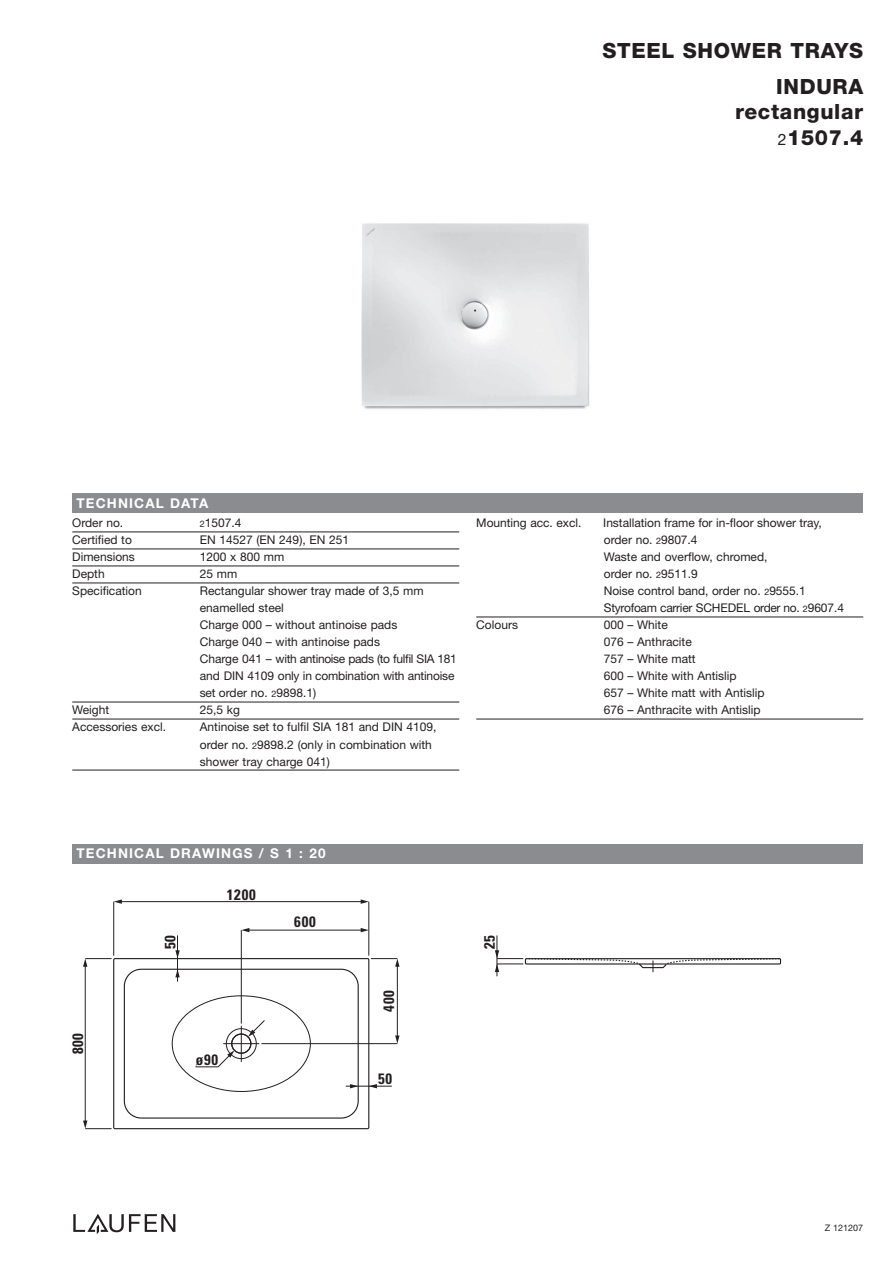
<style>
.page{position:relative;width:893px;height:1263px;background:#fff}
.page>*{position:absolute;margin:0;border:0;box-sizing:border-box;transform-origin:0 0}
.t1{font:800 21px/25.5px "Helvetica Neue";letter-spacing:.03em;color:#231f20;text-align:right}
.t2{font:700 condensed 15px "Univers";letter-spacing:.05em;color:#231f20}
.t3{font:700 13.5px "Helvetica Neue";letter-spacing:.085em;color:#fff}
.t4{font:12px/17px "Helvetica Neue";color:#231f20}
.t5{font:9px "Helvetica Neue";color:#231f20}
.s1{font-weight:400;font-size:15.75px}
.s2{font-size:9px}
</style>
<div class="page">
<div style="left:72px;top:493px;width:791px;height:19px;background:#8a8c8f"></div>
<svg style="left:73px;top:1214px;width:102px;height:20px"></svg>
<div style="left:72px;top:844px;width:791px;height:19px;background:#8a8c8f"></div>
<div style="left:226px;top:1028px;width:31px;height:31px;border:1px solid #231f20;border-radius:50%"></div>
<div style="left:113px;top:958px;width:256px;height:171px;border:1px solid #231f20"></div>
<div style="left:124px;top:969px;width:235px;height:149px;border:1px solid #231f20;border-radius:17px"></div>
<hr style="left:497px;top:935px;width:1px;height:41px;background:#231f20">
<svg style="left:495px;top:950px;width:286px;height:22px"></svg>
<hr style="left:120px;top:901px;width:243px;height:1px;background:#231f20">
<svg style="left:114px;top:899px;width:8px;height:5px"></svg>
<svg style="left:361px;top:899px;width:8px;height:5px"></svg>
<hr style="left:369px;top:902px;width:1px;height:54px;background:#231f20">
<hr style="left:113px;top:902px;width:1px;height:54px;background:#231f20">
<hr style="left:85px;top:964px;width:1px;height:159px;background:#231f20">
<hr style="left:247px;top:930px;width:116px;height:1px;background:#231f20">
<svg style="left:242px;top:928px;width:7px;height:4px"></svg>
<svg style="left:361px;top:928px;width:8px;height:4px"></svg>
<hr style="left:241px;top:930px;width:1px;height:93px;background:#231f20">
<svg style="left:83px;top:958px;width:29px;height:9px"></svg>
<svg style="left:83px;top:1120px;width:29px;height:9px"></svg>
<hr style="left:261px;top:1043px;width:136px;height:1px;background:#231f20">
<hr style="left:397px;top:964px;width:1px;height:74px;background:#231f20">
<svg style="left:395px;top:1035px;width:4px;height:9px"></svg>
<svg style="left:371px;top:958px;width:28px;height:9px"></svg>
<hr style="left:346px;top:1086px;width:46px;height:1px;background:#231f20">
<svg style="left:350px;top:1084px;width:8px;height:4px"></svg>
<svg style="left:369px;top:1084px;width:8px;height:4px"></svg>
<hr style="left:177px;top:935px;width:1px;height:46px;background:#231f20">
<svg style="left:175px;top:969px;width:5px;height:8px"></svg>
<svg style="left:175px;top:950px;width:5px;height:7px"></svg>
<hr style="left:241px;top:1026px;width:1px;height:36px;background:#231f20">
<hr style="left:223px;top:1043px;width:36px;height:1px;background:#231f20">
<div style="left:231px;top:1033px;width:20px;height:21px;border:1px solid #231f20;border-radius:50%"></div>
<svg style="left:195px;top:1050px;width:39px;height:17px"></svg>
<svg style="left:248px;top:1020px;width:17px;height:17px"></svg>
<hr style="left:72px;top:532px;width:387px;height:1px;background:#231f20">
<hr style="left:72px;top:549px;width:387px;height:1px;background:#231f20">
<hr style="left:72px;top:566px;width:387px;height:1px;background:#231f20">
<hr style="left:72px;top:583px;width:387px;height:1px;background:#231f20">
<hr style="left:72px;top:702px;width:387px;height:1px;background:#231f20">
<hr style="left:72px;top:719px;width:387px;height:1px;background:#231f20">
<hr style="left:72px;top:770px;width:387px;height:1px;background:#231f20">
<hr style="left:476px;top:617px;width:387px;height:1px;background:#231f20">
<hr style="left:476px;top:719px;width:387px;height:1px;background:#231f20">
<img style="left:361px;top:223px;width:229px;height:186px">
<h1 class="t1" style="left:602px;top:39px;width:262px">STEEL SHOWER TRAYS</h1>
<h1 class="t1" style="left:776px;top:75px;width:88px">INDURA</h1>
<h1 class="t1" style="left:735px;top:101px;width:129px">rectangular<br><span class="s1">2</span>1507.4</h1>
<p class="t3" style="left:77px;top:498px;width:133px">TECHNICAL DATA</p>
<p class="t4" style="left:72px;top:516px;width:53px">Order no.</p>
<p class="t4" style="left:200px;top:516px;width:43px"><span class="s2">2</span>1507.4</p>
<p class="t4" style="left:72px;top:533px;width:61px">Certified to</p>
<p class="t4" style="left:200px;top:533px;width:151px">EN 14527 (EN 249), EN 251</p>
<p class="t4" style="left:72px;top:550px;width:64px">Dimensions</p>
<p class="t4" style="left:200px;top:550px;width:86px">1200 x 800 mm</p>
<p class="t4" style="left:72px;top:567px;width:34px">Depth</p>
<p class="t4" style="left:200px;top:567px;width:39px">25 mm</p>
<p class="t4" style="left:72px;top:584px;width:71px">Specification</p>
<p class="t4" style="left:200px;top:584px;width:259px">Rectangular shower tray made of 3,5 mm enamelled steel<br>Charge 000 – without antinoise pads<br>Charge 040 – with antinoise pads<br>Charge 041 – with antinoise pads (to fulfil SIA 181 and DIN 4109 only in combination with antinoise set order no. <span class="s2">2</span>9898.1)</p>
<p class="t4" style="left:72px;top:703px;width:38px">Weight</p>
<p class="t4" style="left:200px;top:703px;width:42px">25,5 kg</p>
<p class="t4" style="left:72px;top:720px;width:95px">Accessories excl.</p>
<p class="t4" style="left:200px;top:720px;width:238px">Antinoise set to fulfil SIA 181 and DIN 4109, order no. <span class="s2">2</span>9898.2 (only in combination with shower tray charge 041)</p>
<p class="t4" style="left:476px;top:516px;width:107px">Mounting acc. excl.</p>
<p class="t4" style="left:603px;top:516px;width:242px">Installation frame for in-floor shower tray, order no. <span class="s2">2</span>9807.4<br>Waste and overflow, chromed,<br>order no. <span class="s2">2</span>9511.9<br>Noise control band, order no. <span class="s2">2</span>9555.1<br>Styrofoam carrier SCHEDEL order no. <span class="s2">2</span>9607.4</p>
<p class="t4" style="left:476px;top:618px;width:43px">Colours</p>
<p class="t4" style="left:604px;top:618px;width:162px">000 – White<br>076 – Anthracite<br>757 – White matt<br>600 – White with Antislip<br>657 – White matt with Antislip<br>676 – Anthracite with Antislip</p>
<p class="t3" style="left:77px;top:849px;width:251px">TECHNICAL DRAWINGS / S 1 : 20</p>
<p class="t2" style="left:72px;top:1054px;width:23px;rotate:-90deg">800</p>
<p class="t2" style="left:165px;top:949px;width:16px;rotate:-90deg">50</p>
<p class="t2" style="left:227px;top:889px;width:30px">1200</p>
<p class="t2" style="left:294px;top:916px;width:23px">600</p>
<p class="t2" style="left:196px;top:1054px;width:24px">ø90</p>
<p class="t2" style="left:383px;top:1012px;width:23px;rotate:-90deg">400</p>
<p class="t2" style="left:378px;top:1073px;width:16px">50</p>
<p class="t2" style="left:484px;top:949px;width:16px;rotate:-90deg">25</p>
<p class="t5" style="left:825px;top:1224px;width:40px">Z 121207</p>
</div>
